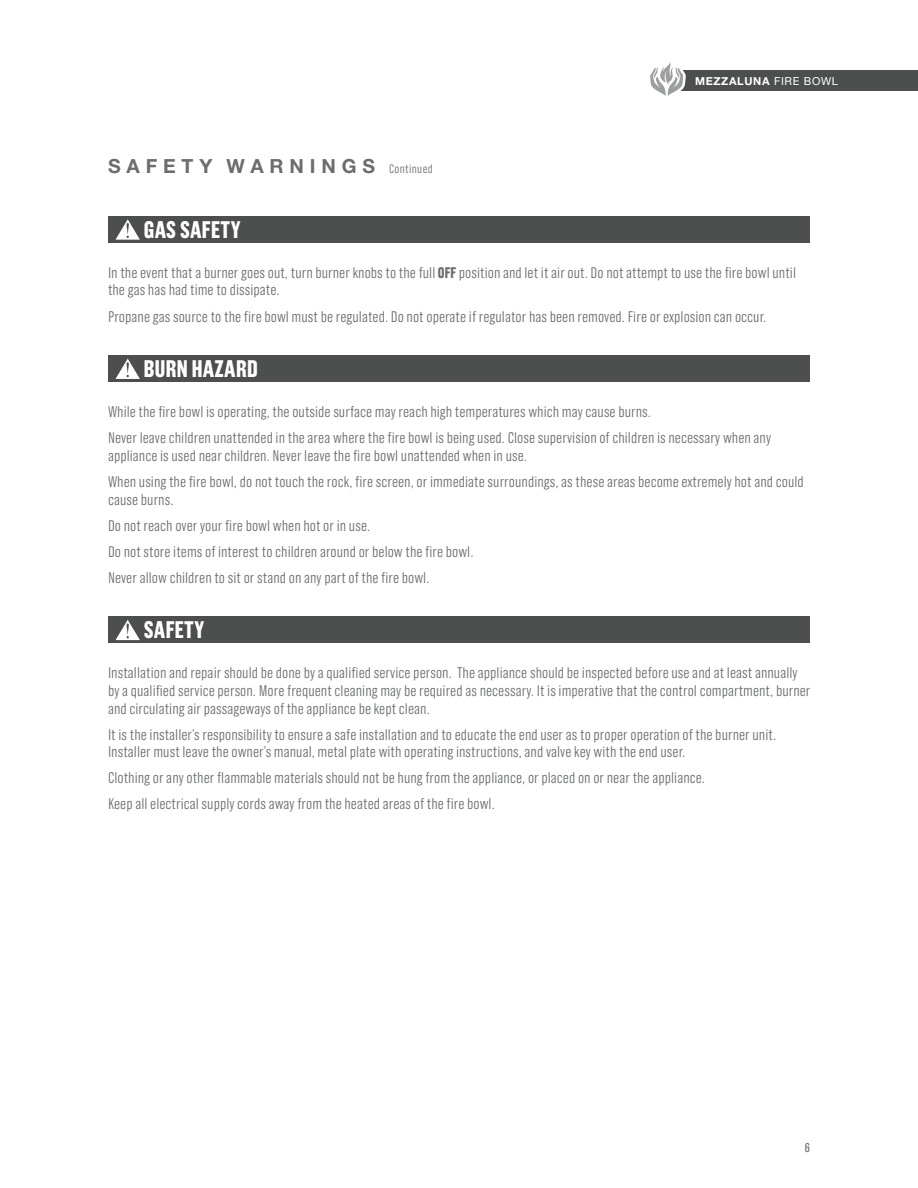
<style>
.page{position:relative;width:918px;height:1188px;background:#fff}
.page>*{position:absolute;margin:0;border:0;box-sizing:border-box;transform-origin:0 0}
.t1{font:700 24px "Grotzec Cond";letter-spacing:.01em;color:#fff}
.t2{font:700 19.5px "Helvetica Neue LT Std";letter-spacing:.3em;color:#6c6e6e}
.t3{font:300 15.3px/26.1px "Grotzec Cond";letter-spacing:.005em;color:#6c6e6e}
.t4{font:12.75px "Grotzec Cond";color:#6c6e6e}
.t5{font:700 10.95px "Helvetica Neue LT Std";letter-spacing:.06em;color:#fff}
.s1{font-family:"Grotzec Cond";font-weight:300;font-size:12.3px}
.s2{font-weight:400}
.s3{font-weight:700}
</style>
<div class="page">
<div style="left:670px;top:71px;width:248px;height:20px;background:#4d4f4e"></div>
<svg style="left:650px;top:62px;width:38px;height:34px"></svg>
<div style="left:108px;top:355px;width:702px;height:27px;background:#4d4f4e"></div>
<svg style="left:116px;top:359px;width:24px;height:20px"></svg>
<div style="left:108px;top:616px;width:702px;height:27px;background:#4d4f4e"></div>
<svg style="left:116px;top:620px;width:24px;height:20px"></svg>
<div style="left:108px;top:216px;width:702px;height:27px;background:#4d4f4e"></div>
<svg style="left:116px;top:219px;width:24px;height:21px"></svg>
<p class="t2" style="left:108px;top:154px;width:326px">SAFETY WARNINGS <span class="s1">Continued</span></p>
<p class="t5" style="left:695px;top:74px;width:145px">MEZZALUNA <span class="s2">FIRE BOWL</span></p>
<h1 class="t1" style="left:144px;top:216px;width:98px">GAS SAFETY</h1>
<p class="t3" style="left:108px;top:264px;width:690px;line-height:17.5px">In the event that a burner goes out, turn burner knobs to the full <span class="s3">OFF</span> position and let it air out. Do not attempt to use the fire bowl until the gas has had time to dissipate.</p>
<p class="t3" style="left:108px;top:303px;width:660px">Propane gas source to the fire bowl must be regulated. Do not operate if regulator has been removed. Fire or explosion can occur.</p>
<h1 class="t1" style="left:144px;top:355px;width:115px">BURN HAZARD</h1>
<p class="t3" style="left:108px;top:399px;width:665px">While the fire bowl is operating, the outside surface may reach high temperatures which may cause burns.<br>Never leave children unattended in the area where the fire bowl is being used. Close supervision of children is necessary when any</p>
<p class="t3" style="left:108px;top:442px;width:697px">appliance is used near children. Never leave the fire bowl unattended when in use.<br>When using the fire bowl, do not touch the rock, fire screen, or immediate surroundings, as these areas become extremely hot and could</p>
<p class="t3" style="left:108px;top:486px;width:367px">cause burns.<br>Do not reach over your fire bowl when hot or in use.<br>Do not store items of interest to children around or below the fire bowl.<br>Never allow children to sit or stand on any part of the fire bowl.</p>
<h1 class="t1" style="left:144px;top:616px;width:62px">SAFETY</h1>
<p class="t3" style="left:108px;top:664px;width:704px;line-height:17.5px">Installation and repair should be done by a qualified service person. The appliance should be inspected before use and at least annually by a qualified service person. More frequent cleaning may be required as necessary. It is imperative that the control compartment, burner and circulating air passageways of the appliance be kept clean.</p>
<p class="t3" style="left:108px;top:725px;width:670px;line-height:17.5px">It is the installer’s responsibility to ensure a safe installation and to educate the end user as to proper operation of the burner unit.<br>Installer must leave the owner’s manual, metal plate with operating instructions, and valve key with the end user.</p>
<p class="t3" style="left:108px;top:765px;width:599px">Clothing or any other flammable materials should not be hung from the appliance, or placed on or near the appliance.<br>Keep all electrical supply cords away from the heated areas of the fire bowl.</p>
<p class="t4" style="left:805px;top:1140px;width:7px">6</p>
</div>
